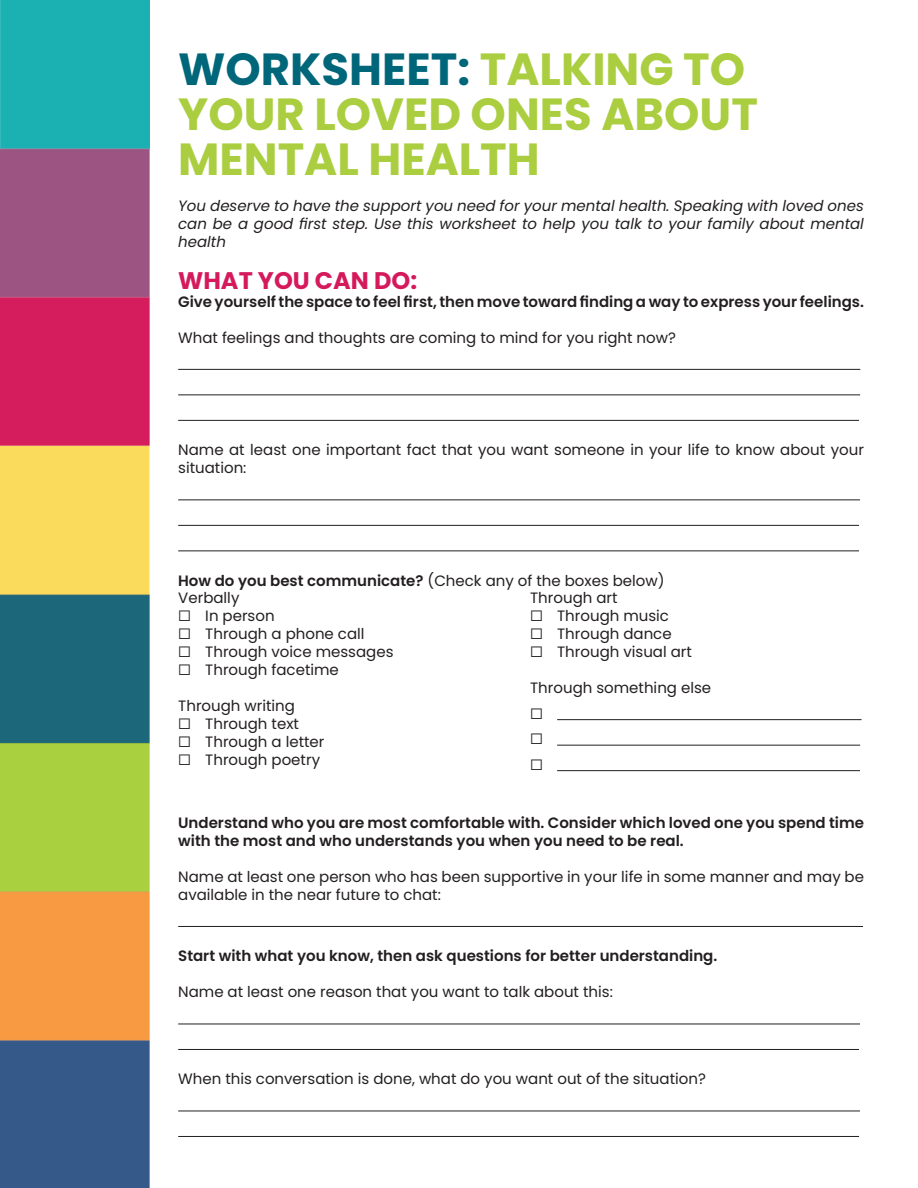
<style>
.page{position:relative;width:918px;height:1188px;background:#fff}
.page>*{position:absolute;margin:0;border:0;box-sizing:border-box;transform-origin:0 0}
.t1{font:700 45px/45px "Poppins";color:#aace3f}
.t2{font:700 24px "Poppins";color:#d51a5c}
.t3{font:15px/18px "Poppins";color:#231f20}
.t4{font:600 15px/18px "Poppins";color:#231f20}
.t5{font:italic 15px/18px "Poppins";color:#231f20;text-align:justify}
.s1{color:#006679}
.s2{font-weight:600}
</style>
<div class="page">
<hr style="left:178px;top:369px;width:682px;height:1px;background:#231f20">
<hr style="left:178px;top:394px;width:682px;height:1px;background:#231f20">
<hr style="left:178px;top:420px;width:681px;height:1px;background:#231f20">
<hr style="left:178px;top:499px;width:682px;height:1px;background:#231f20">
<hr style="left:178px;top:525px;width:681px;height:1px;background:#231f20">
<hr style="left:178px;top:550px;width:681px;height:1px;background:#231f20">
<img style="left:0;top:0;width:149px;height:1188px">
<hr style="left:557px;top:719px;width:305px;height:1px;background:#231f20">
<hr style="left:557px;top:745px;width:303px;height:1px;background:#231f20">
<hr style="left:557px;top:770px;width:303px;height:1px;background:#231f20">
<hr style="left:178px;top:926px;width:685px;height:1px;background:#231f20">
<hr style="left:178px;top:1024px;width:682px;height:1px;background:#231f20">
<hr style="left:178px;top:1049px;width:681px;height:1px;background:#231f20">
<hr style="left:178px;top:1111px;width:682px;height:1px;background:#231f20">
<hr style="left:178px;top:1136px;width:681px;height:1px;background:#231f20">
<p class="t1" style="left:178px;top:47px;width:581px"><span class="s1">WORKSHEET:</span> TALKING TO<br>YOUR LOVED ONES ABOUT<br>MENTAL HEALTH</p>
<p class="t5" style="left:178px;top:197px;width:687px">You deserve to have the support you need for your mental health. Speaking with loved ones can be a good first step. Use this worksheet to help you talk to your family about mental health</p>
<p class="t2" style="left:178px;top:266px;width:240px">WHAT YOU CAN DO:</p>
<p class="t4" style="left:178px;top:293px;width:687px">Give yourself the space to feel first, then move toward finding a way to express your feelings.</p>
<p class="t3" style="left:178px;top:329px;width:499px">What feelings and thoughts are coming to mind for you right now?</p>
<p class="t3" style="left:178px;top:441px;width:687px">Name at least one important fact that you want someone in your life to know about your situation:</p>
<p class="t3" style="left:178px;top:572px;width:488px"><span class="s2">How do you best communicate?</span> (Check any of the boxes below)</p>
<p class="t3" style="left:178px;top:589px;width:63px">Verbally</p>
<p class="t3" style="left:178px;top:607px;width:98px">□ In person</p>
<p class="t3" style="left:178px;top:625px;width:188px">□ Through a phone call</p>
<p class="t3" style="left:178px;top:643px;width:217px">□ Through voice messages</p>
<p class="t3" style="left:178px;top:661px;width:162px">□ Through facetime</p>
<p class="t3" style="left:178px;top:697px;width:118px">Through writing</p>
<p class="t3" style="left:178px;top:715px;width:122px">□ Through text</p>
<p class="t3" style="left:178px;top:733px;width:148px">□ Through a letter</p>
<p class="t3" style="left:178px;top:751px;width:143px">□ Through poetry</p>
<p class="t3" style="left:530px;top:589px;width:89px">Through art</p>
<p class="t3" style="left:530px;top:607px;width:140px">□ Through music</p>
<p class="t3" style="left:530px;top:625px;width:143px">□ Through dance</p>
<p class="t3" style="left:530px;top:643px;width:163px">□ Through visual art</p>
<p class="t3" style="left:530px;top:679px;width:183px">Through something else</p>
<p class="t4" style="left:178px;top:814px;width:687px">Understand who you are most comfortable with. Consider which loved one you spend time with the most and who understands you when you need to be real.</p>
<p class="t3" style="left:178px;top:868px;width:687px">Name at least one person who has been supportive in your life in some manner and may be available in the near future to chat:</p>
<p class="t4" style="left:178px;top:947px;width:541px">Start with what you know, then ask questions for better understanding.</p>
<p class="t3" style="left:178px;top:983px;width:436px">Name at least one reason that you want to talk about this:</p>
<p class="t3" style="left:178px;top:1070px;width:529px">When this conversation is done, what do you want out of the situation?</p>
</div>
